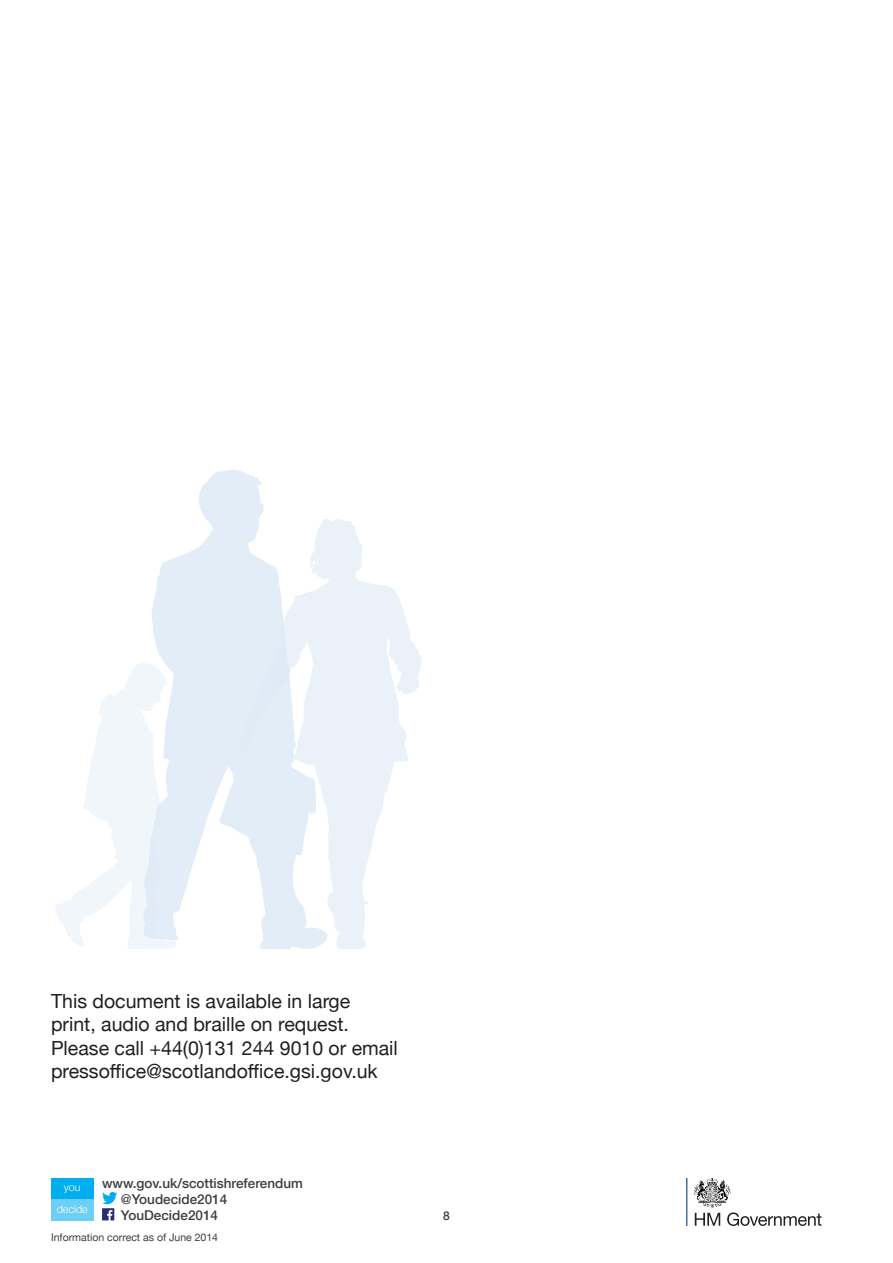
<style>
.page{position:relative;width:893px;height:1263px;background:#fff}
.page>*{position:absolute;margin:0;border:0;box-sizing:border-box;transform-origin:0 0}
.t1{font:19.5px/23.4px "Helvetica Neue";color:#231f20}
.t2{font:500 13.5px/16.2px "Helvetica Neue";color:#3e3e3f}
.t3{font:500 12px "Helvetica Neue";color:#3e3e3f}
.t4{font:300 10.8px/21.9px "Helvetica Neue";color:#fff;text-align:center}
.t5{font:10.5px "Helvetica Neue";color:#3e3e3f}
</style>
<div class="page">
<img style="left:686px;top:1178px;width:45px;height:48px">
<svg style="left:102px;top:1192px;width:15px;height:28px"></svg>
<div style="left:51px;top:1178px;width:43px;height:42px;background:#00aeef"></div>
<div style="left:51px;top:1199px;width:43px;height:21px;background:#6bcff6"></div>
<svg style="left:695px;top:1213px;width:25px;height:13px"></svg>
<svg style="left:727px;top:1212px;width:94px;height:14px"></svg>
<svg style="left:56px;top:663px;width:86px;height:286px"></svg>
<svg style="left:142px;top:470px;width:122px;height:479px;fill:#e3edf7"></svg>
<svg style="left:233px;top:519px;width:189px;height:430px;fill:#eaf1f9"></svg>
<p class="t1" style="left:51px;top:988px;width:348px">This document is available in large print, audio and braille on request.<br>Please call +44(0)131 244 9010 or email</p>
<p class="t1" style="left:51px;top:1058px;width:328px">pressoffice@scotlandoffice.gsi.gov.uk</p>
<p class="t2" style="left:121px;top:1174px;width:183px;text-indent:-19px">www.gov.uk/scottishreferendum @Youdecide2014<br>YouDecide2014</p>
<p class="t5" style="left:51px;top:1228px;width:169px">Information correct as of June 2014</p>
<p class="t4" style="left:57px;top:1175px;width:33px">you decide</p>
<p class="t3" style="left:443px;top:1206px;width:8px">8</p>
</div>
